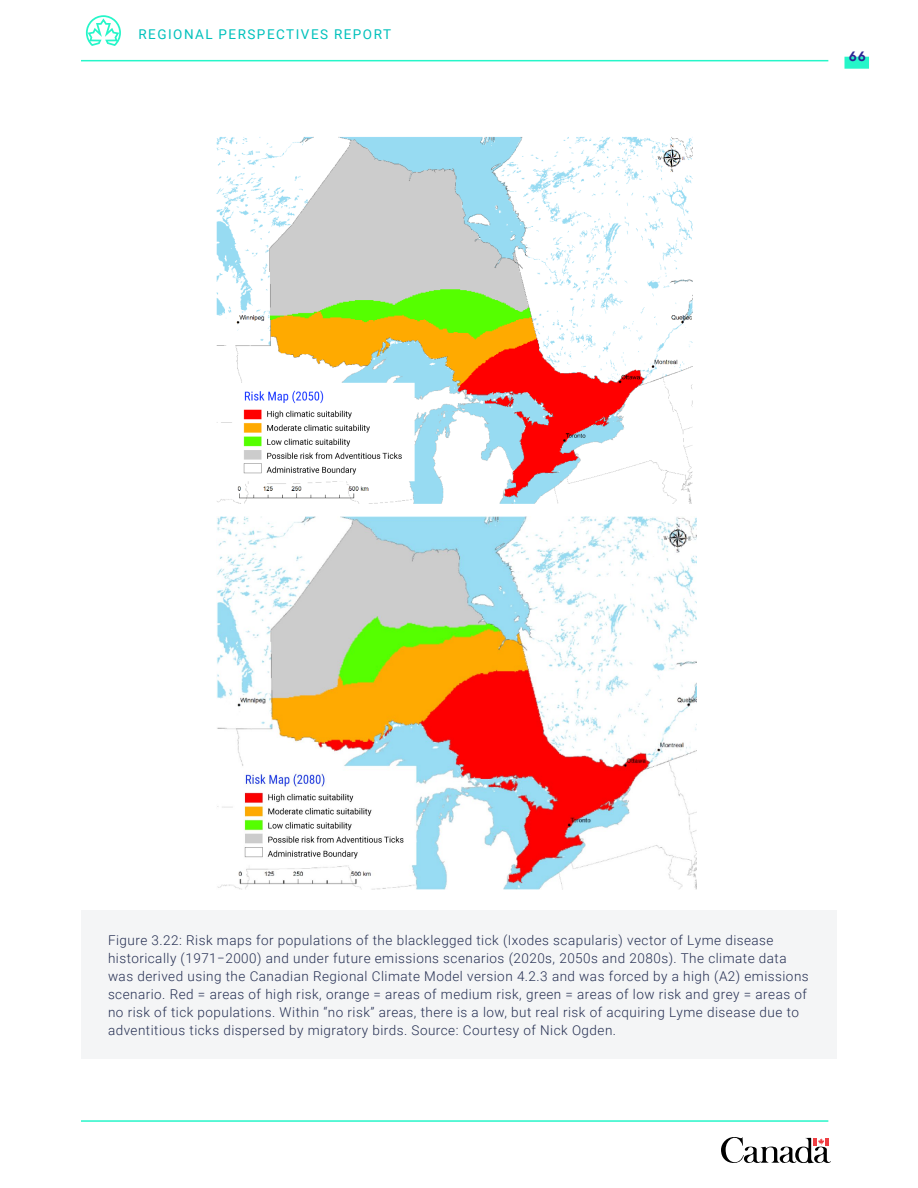
<style>
.page{position:relative;width:918px;height:1188px;background:#fff}
.page>*{position:absolute;margin:0;border:0;box-sizing:border-box;transform-origin:0 0}
.Figure_Caption{font:300 13.5px/18px "Roboto";letter-spacing:.035em;color:#252f52}
.t1{font:13.5px "Roboto";letter-spacing:.11em;color:#00c1bc}
.t2{font:700 13.5px "Gilroy";color:#2a2594}
</style>
<div class="page">
<svg style="left:721px;top:1137px;width:110px;height:27px"></svg>
<div style="left:844px;top:57px;width:25px;height:12px;background:#26f6c9"></div>
<hr style="left:81px;top:1120px;width:747px;height:2px;background:#26f6c9">
<hr style="left:81px;top:60px;width:747px;height:1px;background:#26f6c9">
<svg style="left:86px;top:15px;width:35px;height:31px"></svg>
<div style="left:81px;top:911px;width:756px;height:148px;background:#f4f5f6"></div>
<img style="left:216px;top:137px;width:477px;height:367px">
<img style="left:217px;top:517px;width:480px;height:372px">
<p class="t1" style="left:138px;top:25px;width:254px">REGIONAL PERSPECTIVES REPORT</p>
<p class="t2" style="left:849px;top:48px;width:18px">66</p>
<p class="Figure_Caption" style="left:108px;top:931px;width:702px">Figure 3.22: Risk maps for populations of the blacklegged tick (Ixodes scapularis) vector of Lyme disease historically (1971‒2000) and under future emissions scenarios (2020s, 2050s and 2080s). The climate data was derived using the Canadian Regional Climate Model version 4.2.3 and was forced by a high (A2) emissions scenario. Red = areas of high risk, orange = areas of medium risk, green = areas of low risk and grey = areas of no risk of tick populations. Within “no risk” areas, there is a low, but real risk of acquiring Lyme disease due to adventitious ticks dispersed by migratory birds. Source: Courtesy of Nick Ogden.</p>
</div>
